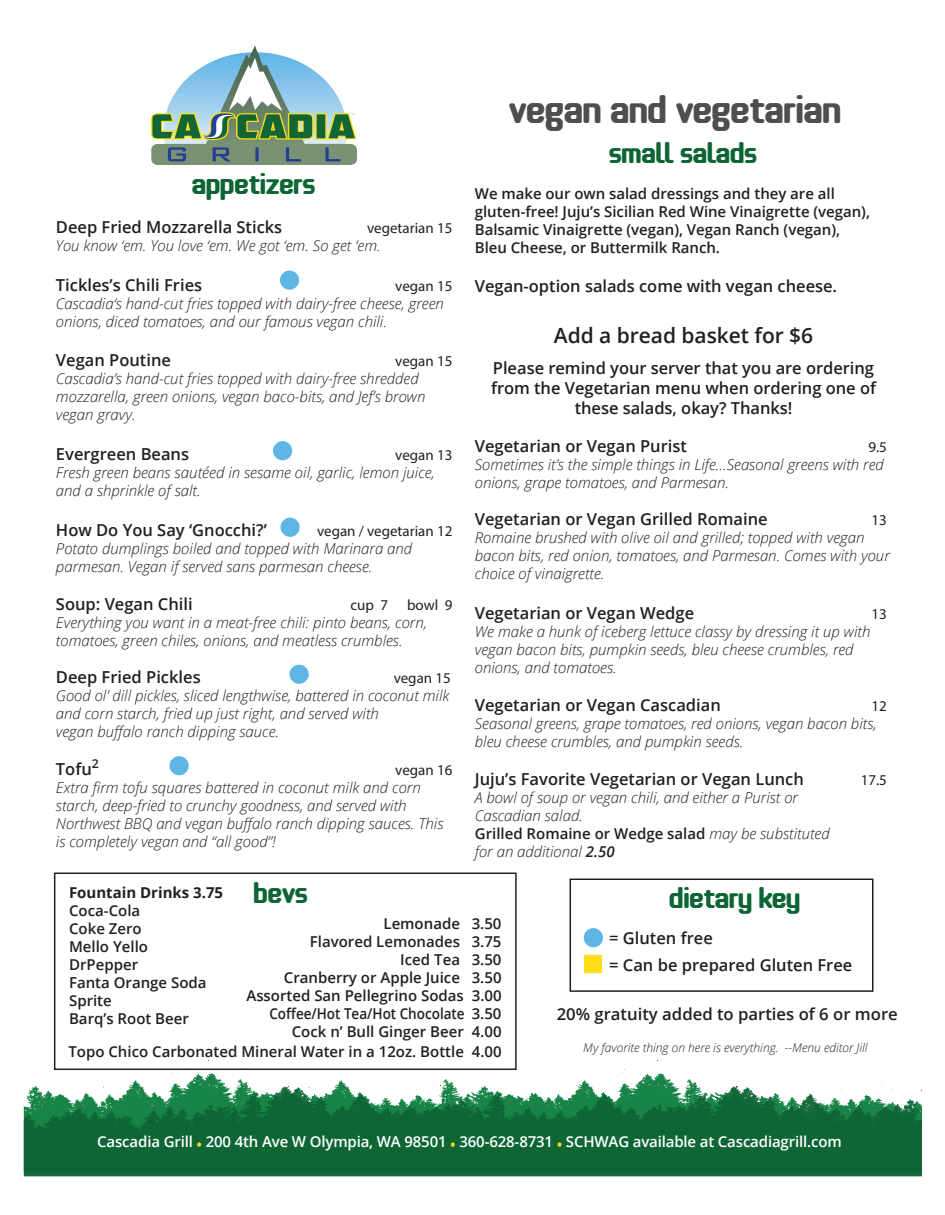
<style>
.page{position:relative;width:945px;height:1215px;background:#fff}
.page>*{position:absolute;margin:0;border:0;box-sizing:border-box;transform-origin:0 0}
.t1{font:36px "effortless";color:#4d4e4f}
.t2{font:27px "effortless";color:#0d6534}
.t3{font:600 21px "Open Sans";color:#231f20}
.t4{font:600 16.5px/19.8px "Open Sans";color:#231f20;text-align:center}
.t5{font:italic 300 15px/18px "Open Sans";color:#231f20}
.t6{font:600 15px/18px "Open Sans";color:#231f20}
.t7{font:15px "Myriad Pro";color:#231f20}
.t8{font:600 15px "Open Sans";letter-spacing:-.01em;color:#fff}
.t9{font:700 15px "Open Sans";color:#231f20}
.t10{font:italic 300 12px "Open Sans";color:#231f20}
.s1{font-weight:600;font-style:normal}
.s2{font-weight:600}
.s3{font-size:15.3px}
.s4{color:#ffdd17}
</style>
<div class="page">
<img style="left:151px;top:46px;width:206px;height:118px">
<div style="left:584px;top:955px;width:18px;height:18px;background:#ffdd17"></div>
<div style="left:584px;top:928px;width:19px;height:19px;background:#5eb6e6;border-radius:50%"></div>
<div style="left:570px;top:879px;width:304px;height:113px;border:2px solid #231f20"></div>
<div style="left:54px;top:873px;width:463px;height:197px;border:2px solid #231f20"></div>
<svg style="left:168px;top:1069px;width:19px;height:4px"></svg>
<svg style="left:103px;top:1073px;width:779px;height:13px"></svg>
<svg style="left:428px;top:1084px;width:6px;height:2px"></svg>
<svg style="left:24px;top:1086px;width:898px;height:90px;background:#287a4c"></svg>
<svg style="left:737px;top:1087px;width:5px;height:4px"></svg>
<svg style="left:512px;top:1111px;width:6px;height:4px"></svg>
<div style="left:280px;top:271px;width:19px;height:19px;background:#5eb6e6;border-radius:50%"></div>
<div style="left:273px;top:441px;width:19px;height:19px;background:#5eb6e6;border-radius:50%"></div>
<div style="left:281px;top:518px;width:19px;height:19px;background:#5eb6e6;border-radius:50%"></div>
<div style="left:290px;top:665px;width:19px;height:19px;background:#5eb6e6;border-radius:50%"></div>
<div style="left:170px;top:756px;width:19px;height:19px;background:#5eb6e6;border-radius:50%"></div>
<h1 class="t1" style="left:510px;top:95px;width:334px">Vegan and vegetarian</h1>
<h2 class="t2" style="left:609px;top:142px;width:150px">small salads</h2>
<p class="t6" style="left:475px;top:184px;width:397px">We make our own salad dressings and they are all gluten-free! Juju’s Sicilian Red Wine Vinaigrette (vegan), Balsamic Vinaigrette (vegan), Vegan Ranch (vegan), Bleu Cheese, or Buttermilk Ranch.</p>
<p class="t4" style="left:475px;top:276px;width:364px">Vegan-option salads come with vegan cheese.</p>
<h3 class="t3" style="left:554px;top:321px;width:261px">Add a bread basket for $6</h3>
<p class="t4" style="left:491px;top:358px;width:386px">Please remind your server that you are ordering from the Vegetarian menu when ordering one of these salads, okay? Thanks!</p>
<p class="t4" style="left:475px;top:435px;width:214px">Vegetarian or Vegan Purist</p>
<p class="t7" style="left:868px;top:437px;width:20px">9.5</p>
<p class="t5" style="left:475px;top:455px;width:410px">Sometimes it’s the simple things in Life…Seasonal greens with red onions, grape tomatoes, and Parmesan.</p>
<p class="t4" style="left:475px;top:509px;width:294px">Vegetarian or Vegan Grilled Romaine</p>
<p class="t7" style="left:872px;top:511px;width:17px">13</p>
<p class="t5" style="left:475px;top:528px;width:417px">Romaine brushed with olive oil and grilled; topped with vegan bacon bits, red onion, tomatoes, and Parmesan. Comes with your choice of vinaigrette.</p>
<p class="t4" style="left:475px;top:603px;width:221px">Vegetarian or Vegan Wedge</p>
<p class="t7" style="left:872px;top:605px;width:17px">13</p>
<p class="t5" style="left:475px;top:622px;width:397px">We make a hunk of iceberg lettuce classy by dressing it up with vegan bacon bits, pumpkin seeds, bleu cheese crumbles, red onions, and tomatoes.</p>
<p class="t4" style="left:475px;top:695px;width:248px">Vegetarian or Vegan Cascadian</p>
<p class="t7" style="left:872px;top:697px;width:17px">12</p>
<p class="t5" style="left:475px;top:714px;width:403px">Seasonal greens, grape tomatoes, red onions, vegan bacon bits, bleu cheese crumbles, and pumpkin seeds.</p>
<p class="t4" style="left:475px;top:768px;width:331px">Juju’s Favorite Vegetarian or Vegan Lunch</p>
<p class="t7" style="left:861px;top:770px;width:28px">17.5</p>
<p class="t5" style="left:475px;top:788px;width:356px">A bowl of soup or vegan chili, and either a Purist or Cascadian salad.<br><span class="s1">Grilled Romaine or Wedge salad</span> may be substituted for an additional <span class="s2">2.50</span></p>
<h2 class="t2" style="left:670px;top:887px;width:132px">dietary key</h2>
<p class="t4" style="left:609px;top:924px;width:245px;line-height:27px;text-align:left">= Gluten free<br>= Can be prepared Gluten Free</p>
<p class="t4" style="left:557px;top:1004px;width:343px">20% gratuity added to parties of 6 or more</p>
<h2 class="t2" style="left:193px;top:172px;width:125px">appetizers</h2>
<p class="t4" style="left:56px;top:217px;width:228px">Deep Fried Mozzarella Sticks</p>
<p class="t7" style="left:367px;top:219px;width:87px">vegetarian 15</p>
<p class="t5" style="left:56px;top:236px;width:326px">You know ‘em. You love ‘em. We got ‘em. So get ‘em.</p>
<p class="t4" style="left:56px;top:275px;width:148px">Tickles’s Chili Fries</p>
<p class="t7" style="left:395px;top:277px;width:59px">vegan 15</p>
<p class="t5" style="left:56px;top:294px;width:389px">Cascadia‘s hand-cut fries topped with dairy-free cheese, green onions, diced tomatoes, and our famous vegan chili.</p>
<p class="t4" style="left:56px;top:350px;width:117px">Vegan Poutine</p>
<p class="t7" style="left:395px;top:352px;width:59px">vegan 15</p>
<p class="t5" style="left:56px;top:369px;width:371px">Cascadia’s hand-cut fries topped with dairy-free shredded mozzarella, green onions, vegan baco-bits, and Jef’s brown vegan gravy.</p>
<p class="t4" style="left:56px;top:444px;width:135px">Evergreen Beans</p>
<p class="t7" style="left:395px;top:446px;width:59px">vegan 13</p>
<p class="t5" style="left:56px;top:463px;width:380px">Fresh green beans <span class="s3">sautéed</span> in sesame oil, garlic, lemon juice, and a shprinkle of salt.</p>
<p class="t4" style="left:56px;top:520px;width:212px">How Do You Say ‘Gnocchi?’</p>
<p class="t7" style="left:317px;top:522px;width:137px">vegan / vegetarian 12</p>
<p class="t5" style="left:56px;top:539px;width:358px">Potato dumplings boiled and topped with Marinara and parmesan. Vegan if served sans parmesan cheese.</p>
<p class="t4" style="left:56px;top:593px;width:138px">Soup: Vegan Chili</p>
<p class="t7" style="left:350px;top:595px;width:39px">cup 7</p>
<p class="t7" style="left:407px;top:595px;width:47px">bowl 9</p>
<p class="t5" style="left:56px;top:613px;width:373px">Everything you want in a meat-free chili: pinto beans, corn, tomatoes, green chiles, onions, and meatless crumbles.</p>
<p class="t4" style="left:56px;top:667px;width:146px">Deep Fried Pickles</p>
<p class="t7" style="left:394px;top:669px;width:59px">vegan 15</p>
<p class="t5" style="left:56px;top:687px;width:395px">Good ol’ dill pickles, sliced lengthwise, battered in coconut milk and corn starch, fried up just right, and served with<br>vegan buffalo ranch dipping sauce.</p>
<p class="t4" style="left:56px;top:759px;width:44px">Tofu<sup>2</sup></p>
<p class="t7" style="left:395px;top:761px;width:59px">vegan 16</p>
<p class="t5" style="left:56px;top:778px;width:389px">Extra firm tofu squares battered in coconut milk and corn starch, deep-fried to crunchy goodness, and served with Northwest BBQ and vegan buffalo ranch dipping sauces. This is completely vegan and “all good”!</p>
<h2 class="t2" style="left:254px;top:882px;width:56px">bevs</h2>
<p class="t9" style="left:69px;top:882px;width:156px">Fountain Drinks 3.75</p>
<p class="t6" style="left:69px;top:901px;width:139px">Coca-Cola<br>Coke Zero<br>Mello Yello<br>DrPepper<br>Fanta Orange Soda<br>Sprite<br>Barq’s Root Beer</p>
<p class="t6" style="left:246px;top:915px;width:257px;text-align:right">Lemonade 3.50<br>Flavored Lemonades 3.75<br>Iced Tea 3.50<br>Cranberry or Apple Juice 3.50<br>Assorted San Pellegrino Sodas 3.00<br>Coffee/Hot Tea/Hot Chocolate 3.50<br>Cock n’ Bull Ginger Beer 4.00</p>
<p class="t6" style="left:68px;top:1043px;width:435px">Topo Chico Carbonated Mineral Water in a 12oz. Bottle 4.00</p>
<p class="t10" style="left:583px;top:1039px;width:286px">My favorite thing on here is everything. --Menu editor Jill</p>
<p class="t8" style="left:97px;top:1131px;width:746px">Cascadia Grill <span class="s4">•</span> 200 4th Ave W Olympia, WA 98501 <span class="s4">•</span> 360-628-8731 <span class="s4">•</span> SCHWAG available at Cascadiagrill.com</p>
</div>
